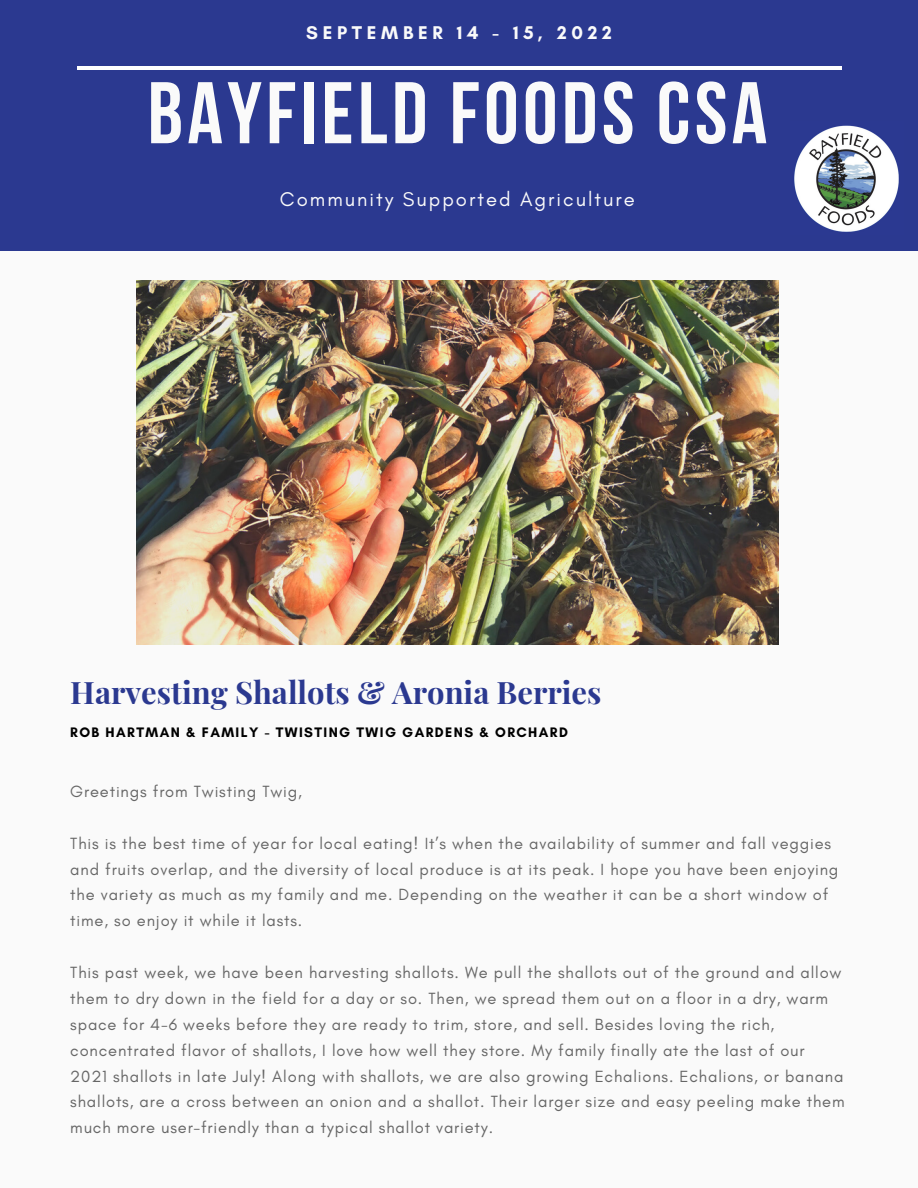
<style>
.page{position:relative;width:918px;height:1188px;background:#fafafa}
.page>*{position:absolute;margin:0;border:0;box-sizing:border-box;transform-origin:0 0}
.t1{font:700 87.3px "Bebas Neue";letter-spacing:.05em;color:#fafafa}
.t2{font:700 30.9px "Playfair Display";color:#2b3990}
.t3{font:20.25px "Glacial Indifference";letter-spacing:.1em;color:#fafafa}
.t4{font:700 18.75px "Glacial Indifference";letter-spacing:.25em;color:#fafafa}
.t5{font:16.5px/25.8px "Glacial Indifference";letter-spacing:.05em;color:#666}
.t6{font:700 13.95px "Glacial Indifference";letter-spacing:.1em;color:#000}
</style>
<div class="page">
<div style="left:0;top:0;width:918px;height:251px;background:#2b3990"></div>
<hr style="left:77px;top:66px;width:764px;height:4px;background:#fff">
<img style="left:136px;top:281px;width:643px;height:363px">
<img style="left:794px;top:125px;width:105px;height:107px">
<p class="t4" style="left:306px;top:21px;width:307px">SEPTEMBER 14 - 15, 2022</p>
<h1 class="t1" style="left:148px;top:78px;width:621px">BAYFIELD FOODS CSA</h1>
<p class="t3" style="left:280px;top:186px;width:356px">Community Supported Agriculture</p>
<h2 class="t2" style="left:70px;top:671px;width:533px">Harvesting Shallots &amp; Aronia Berries</h2>
<p class="t6" style="left:70px;top:724px;width:499px">ROB HARTMAN &amp; FAMILY - TWISTING TWIG GARDENS &amp; ORCHARD</p>
<p class="t5" style="left:70px;top:778px;width:233px">Greetings from Twisting Twig,</p>
<p class="t5" style="left:70px;top:830px;width:770px">This is the best time of year for local eating! It’s when the availability of summer and fall veggies and fruits overlap, and the diversity of local produce is at its peak. I hope you have been enjoying the variety as much as my family and me. Depending on the weather it can be a short window of time, so enjoy it while it lasts.</p>
<p class="t5" style="left:70px;top:959px;width:776px">This past week, we have been harvesting shallots. We pull the shallots out of the ground and allow them to dry down in the field for a day or so. Then, we spread them out on a floor in a dry, warm space for 4-6 weeks before they are ready to trim, store, and sell. Besides loving the rich, concentrated flavor of shallots, I love how well they store. My family finally ate the last of our 2021 shallots in late July! Along with shallots, we are also growing Echalions. Echalions, or banana shallots, are a cross between an onion and a shallot. Their larger size and easy peeling make them much more user-friendly than a typical shallot variety.</p>
</div>
